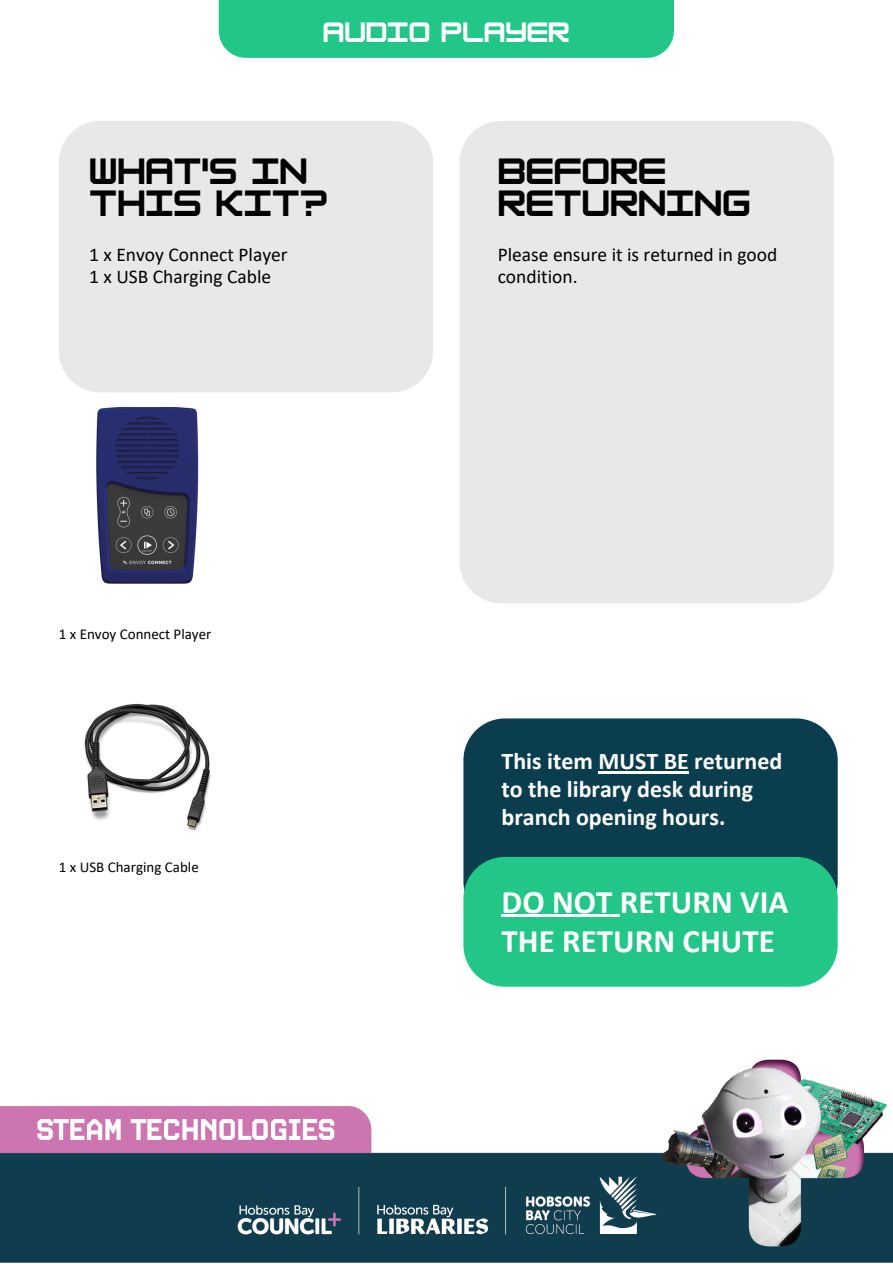
<style>
.page{position:relative;width:893px;height:1264px;background:#fff}
.page>*{position:absolute;margin:0;border:0;box-sizing:border-box;transform-origin:0 0}
.t1{font:700 33px "Calibri";color:#fff}
.t2{font:700 31.95px/32px "HK Modular";color:#000}
.t3{font:700 24.45px "HK Modular";color:#fff}
.t4{font:700 24px "Calibri";color:#fff}
.t5{font:19.5px/22.5px "Calibri";color:#000}
.t6{font:15px "Calibri";color:#000}
</style>
<div class="page">
<img style="left:0;top:1059px;width:892px;height:203px">
<div style="left:59px;top:121px;width:374px;height:271px;background:#e8e8e8"></div>
<div style="left:460px;top:121px;width:373px;height:482px;background:#e8e8e8"></div>
<div style="left:463px;top:718px;width:374px;height:138px;background:#0a3d4e"></div>
<div style="left:463px;top:856px;width:374px;height:130px;background:#22c687"></div>
<img style="left:58px;top:677px;width:176px;height:176px;border-radius:10px">
<div style="left:219px;top:0;width:455px;height:58px;background:#22c687"></div>
<img style="left:59px;top:407px;width:176px;height:176px;border-radius:10px">
<hr style="left:598px;top:771px;width:90px;height:2px;background:#fff">
<hr style="left:501px;top:914px;width:119px;height:3px;background:#fff">
<p class="t3" style="left:323px;top:17px;width:248px">AUDIO PLAYER</p>
<p class="t2" style="left:89px;top:155px;width:240px">WHAT'S IN<br>THIS KIT?</p>
<p class="t5" style="left:89px;top:245px;width:200px">1 x Envoy Connect Player</p>
<p class="t5" style="left:89px;top:267px;width:183px">1 x USB Charging Cable</p>
<p class="t6" style="left:59px;top:627px;width:154px">1 x Envoy Connect Player</p>
<p class="t6" style="left:59px;top:860px;width:141px">1 x USB Charging Cable</p>
<p class="t2" style="left:497px;top:155px;width:254px">BEFORE<br>RETURNING</p>
<p class="t5" style="left:497px;top:245px;width:281px">Please ensure it is returned in good condition.</p>
<p class="t4" style="left:501px;top:751px;width:282px">This item MUST BE returned</p>
<p class="t4" style="left:501px;top:779px;width:253px">to the library desk during</p>
<p class="t4" style="left:501px;top:807px;width:225px">branch opening hours.</p>
<p class="t1" style="left:501px;top:887px;width:288px">DO NOT RETURN VIA</p>
<p class="t1" style="left:501px;top:927px;width:275px">THE RETURN CHUTE</p>
</div>
